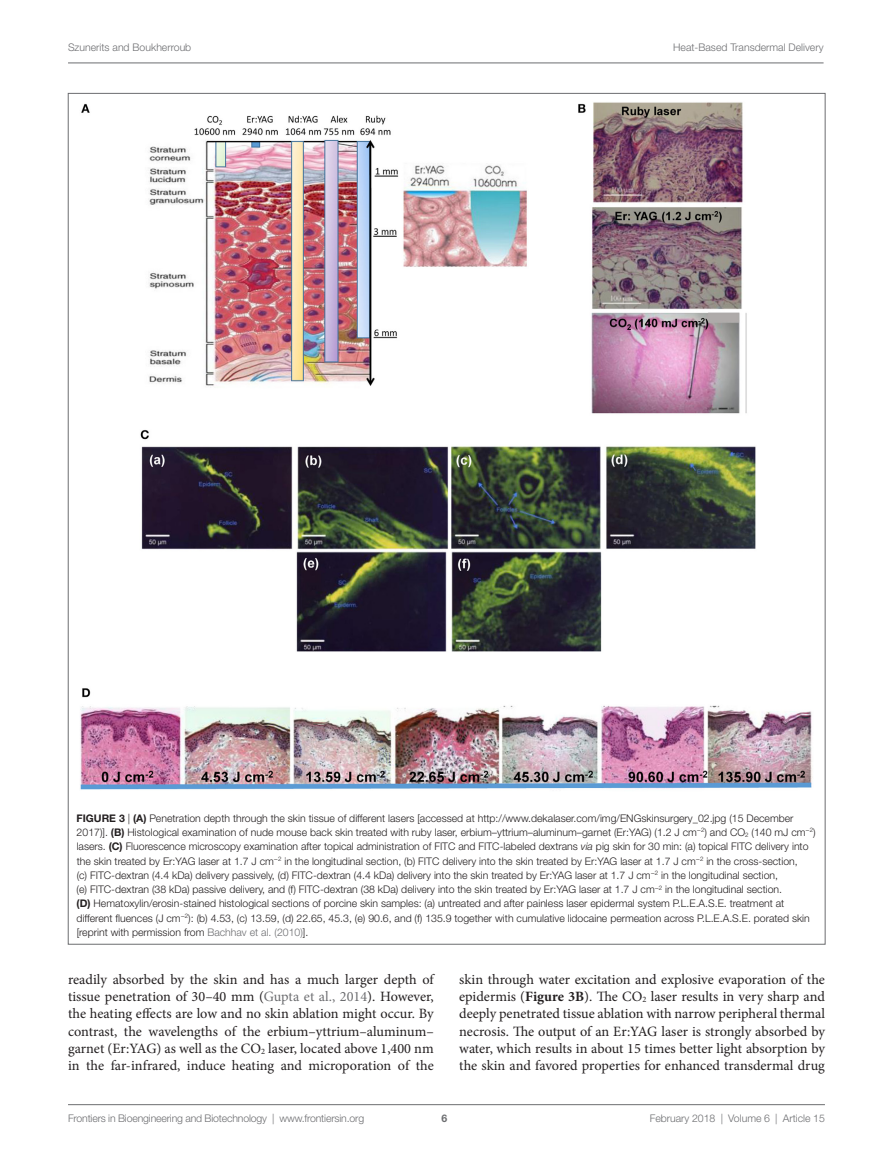
<style>
.page{position:relative;width:893px;height:1170px;background:#fff}
.page>*{position:absolute;margin:0;border:0;box-sizing:border-box;transform-origin:0 0}
.t1{font:14.25px/17.2px "Minion Pro";color:#231f20;text-align:justify}
.t2{font:300 10.5px/14.2px "Helvetica Neue LT Std";color:#231f20}
.t3{font:300 10.5px "Helvetica Neue LT Std";color:#6c6d70}
.t4{font:700 10.5px "Helvetica Neue LT Std";color:#6c6d70}
.s1{font-weight:700}
.s2{font-style:italic}
.s3{color:#6c6d70}
</style>
<div class="page">
<img style="left:80px;top:102px;width:733px;height:688px">
<hr style="left:68px;top:63px;width:756px;height:1px;background:#6c6d70">
<hr style="left:68px;top:1104px;width:757px;height:1px;background:#6c6d70">
<p class="t3" style="left:68px;top:41px;width:125px">Szunerits and Boukherroub</p>
<p class="t3" style="left:673px;top:41px;width:152px">Heat-Based Transdermal Delivery</p>
<p class="t2" style="left:77px;top:810px;width:740px"><span class="s1">FIGURE 3</span> | <span class="s1">(A)</span> Penetration depth through the skin tissue of different lasers [accessed at http://www.dekalaser.com/img/ENGskinsurgery_02.jpg (15 December 2017)]. <span class="s1">(B)</span> Histological examination of nude mouse back skin treated with ruby laser, erbium–yttrium–aluminum–garnet (Er:YAG) (1.2 J cm<sup>−</sup><sup>2</sup>) and CO<sub>2</sub> (140 mJ cm<sup>−</sup><sup>2</sup>) lasers. <span class="s1">(C)</span> Fluorescence microscopy examination after topical administration of FITC and FITC-labeled dextrans <span class="s2">via</span> pig skin for 30 min: (a) topical FITC delivery into the skin treated by Er:YAG laser at 1.7 J cm<sup>−</sup><sup>2</sup> in the longitudinal section, (b) FITC delivery into the skin treated by Er:YAG laser at 1.7 J cm<sup>−</sup><sup>2</sup> in the cross-section,<br>(c) FITC-dextran (4.4 kDa) delivery passively, (d) FITC-dextran (4.4 kDa) delivery into the skin treated by Er:YAG laser at 1.7 J cm<sup>−</sup><sup>2</sup> in the longitudinal section,<br>(e) FITC-dextran (38 kDa) passive delivery, and (f) FITC-dextran (38 kDa) delivery into the skin treated by Er:YAG laser at 1.7 J cm<sup>−</sup><sup>2</sup> in the longitudinal section.<br><span class="s1">(D)</span> Hematoxylin/erosin-stained histological sections of porcine skin samples: (a) untreated and after painless laser epidermal system P.L.E.A.S.E. treatment at different fluences (J cm<sup>−</sup><sup>2</sup>): (b) 4.53, (c) 13.59, (d) 22.65, 45.3, (e) 90.6, and (f) 135.9 together with cumulative lidocaine permeation across P.L.E.A.S.E. porated skin [reprint with permission from <span class="s3">Bachhav et al. (2010)</span>].</p>
<p class="t1" style="left:68px;top:970px;width:367px">readily absorbed by the skin and has a much larger depth of tissue penetration of 30–40 mm (<span class="s3">Gupta et al., 2014</span>). However, the heating effects are low and no skin ablation might occur. By contrast, the wavelengths of the erbium–yttrium–aluminum– garnet (Er:YAG) as well as the CO<sub>2</sub> laser, located above 1,400 nm in the far-infrared, induce heating and microporation of the</p>
<p class="t1" style="left:459px;top:970px;width:367px">skin through water excitation and explosive evaporation of the epidermis (<span class="s1">Figure 3B</span>). The CO<sub>2</sub> laser results in very sharp and deeply penetrated tissue ablation with narrow peripheral thermal necrosis. The output of an Er:YAG laser is strongly absorbed by water, which results in about 15 times better light absorption by the skin and favored properties for enhanced transdermal drug</p>
<p class="t3" style="left:68px;top:1111px;width:298px">Frontiers in Bioengineering and Biotechnology | www.frontiersin.org</p>
<p class="t3" style="left:650px;top:1111px;width:177px">February 2018 | Volume 6 | Article 15</p>
<p class="t4" style="left:441px;top:1111px;width:7px">6</p>
</div>
